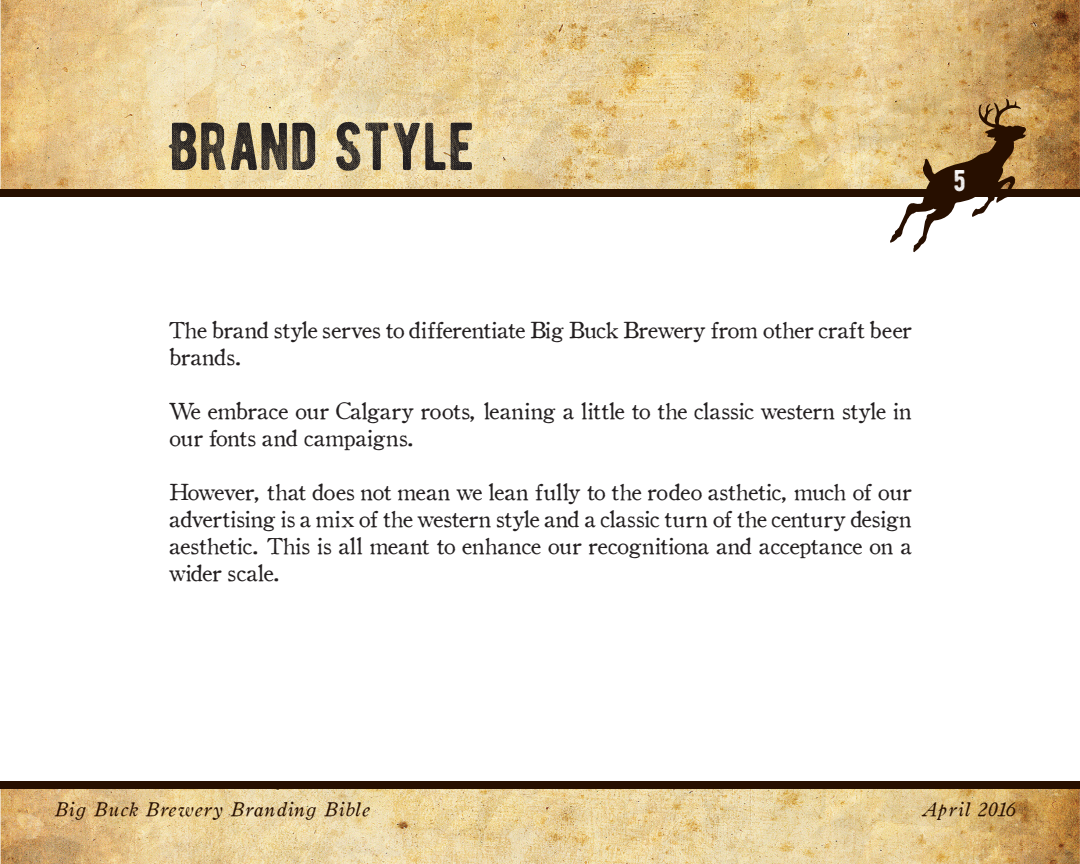
<style>
.page{position:relative;width:1080px;height:864px;background:#fff}
.page>*{position:absolute;margin:0;border:0;box-sizing:border-box;transform-origin:0 0}
.t1{font:67.5px "BERNIERDISTRESSED";color:#231f20}
.t2{font:30px "BERNIERDISTRESSED";color:#fff}
.t3{font:22.5px/27px "Old Style 1 HPLHS";color:#231f20}
.t4{font:19.5px "Oldstyle Italic HPLHS";letter-spacing:.04em;color:#270f00}
</style>
<div class="page">
<img style="left:0;top:0;width:1080px;height:189px">
<img style="left:0;top:788px;width:1080px;height:76px">
<div style="left:1px;top:189px;width:1079px;height:7px;background:#270f00"></div>
<div style="left:1px;top:781px;width:1079px;height:7px;background:#270f00"></div>
<svg style="left:890px;top:99px;width:137px;height:154px"></svg>
<p class="t1" style="left:169px;top:91px;width:307px">BRAND STYLE</p>
<h2 class="t2" style="left:954px;top:155px;width:14px">5</h2>
<p class="t3" style="left:169px;top:315px;width:744px">The brand style serves to differentiate Big Buck Brewery from other craft beer brands.</p>
<p class="t3" style="left:169px;top:396px;width:744px">We embrace our Calgary roots, leaning a little to the classic western style in our fonts and campaigns.</p>
<p class="t3" style="left:169px;top:477px;width:744px;text-align:justify">However, that does not mean we lean fully to the rodeo asthetic, much of our advertising is a mix of the western style and a classic turn of the century design aesthetic. This is all meant to enhance our recognitiona and acceptance on a wider scale.</p>
<p class="t4" style="left:54px;top:795px;width:317px">Big Buck Brewery Branding Bible</p>
<p class="t4" style="left:922px;top:795px;width:96px">April 2016</p>
</div>
